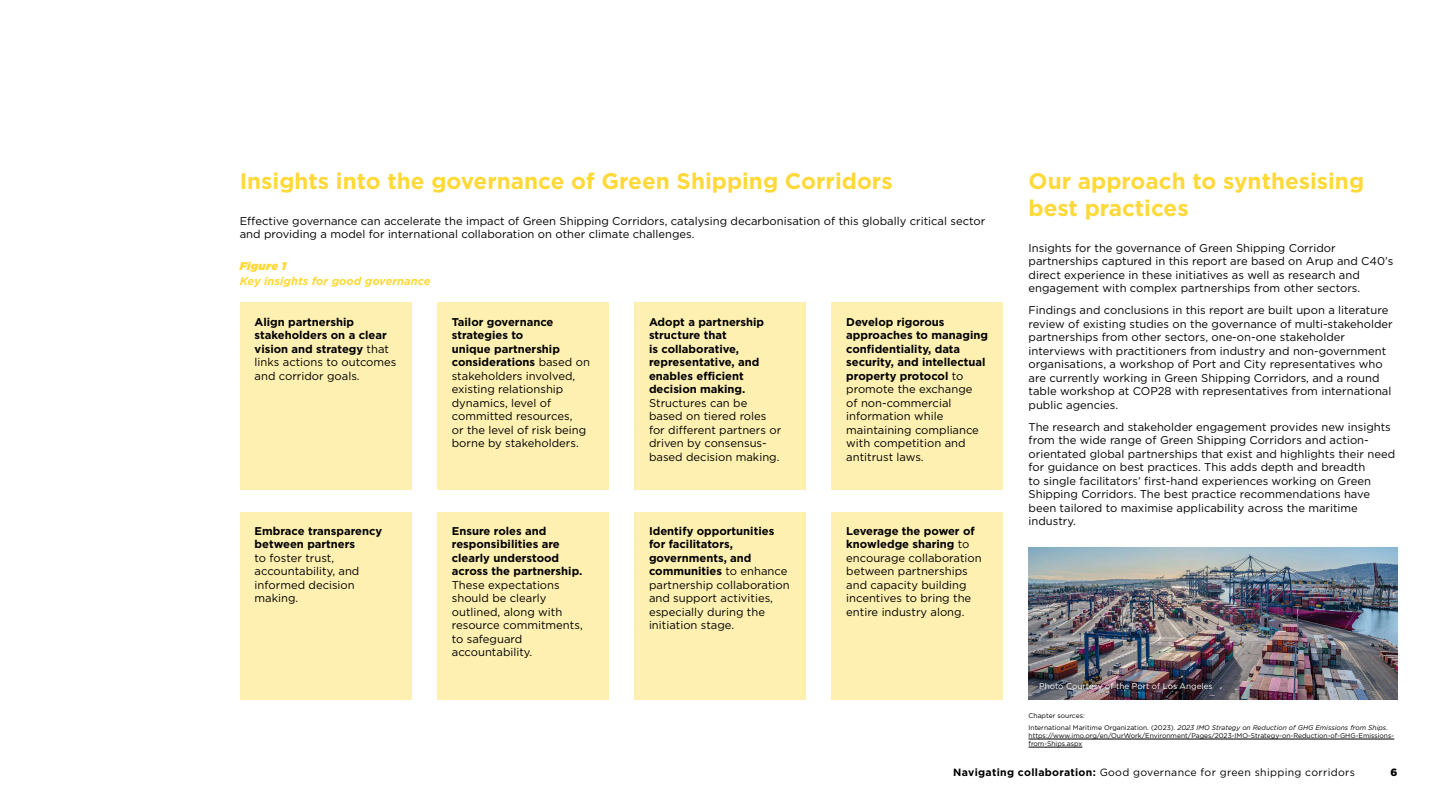
<style>
.page{position:relative;width:1440px;height:810px;background:#fff}
.page>*{position:absolute;margin:0;border:0;box-sizing:border-box;transform-origin:0 0}
.t1{font:700 22.5px/27px "Gotham";color:#fed939}
.t2{font:11.25px/13.5px "Gotham";color:#000}
.t3{font:700 11.25px/13.5px "Gotham";color:#000}
.t4{font:italic 700 11.25px "Gotham";color:#fed939}
.t5{font:italic 900 11.25px "Gotham";letter-spacing:.025em;color:#fed939}
.t6{font:10.5px "Gotham";letter-spacing:.03em;color:#000}
.t7{font:900 10.5px "Gotham";color:#000}
.t8{font:8.25px "Gotham";color:#fff}
.t9{font:6.75px/8.1px "Gotham";color:#000}
.s1{font-weight:400}
.s2{font-weight:700}
.s3{font-style:italic}
</style>
<div class="page">
<div style="left:240px;top:302px;width:171px;height:188px;background:#fef0b0"></div>
<div style="left:634px;top:302px;width:172px;height:188px;background:#fef0b0"></div>
<div style="left:437px;top:302px;width:172px;height:188px;background:#fef0b0"></div>
<div style="left:437px;top:512px;width:172px;height:187px;background:#fef0b0"></div>
<div style="left:831px;top:302px;width:172px;height:188px;background:#fef0b0"></div>
<div style="left:831px;top:512px;width:172px;height:187px;background:#fef0b0"></div>
<img style="left:1029px;top:547px;width:368px;height:152px">
<div style="left:1034px;top:678px;width:180px;height:15px;background:#000;opacity:.75"></div>
<div style="left:634px;top:512px;width:172px;height:187px;background:#fef0b0"></div>
<div style="left:240px;top:512px;width:171px;height:187px;background:#fef0b0"></div>
<hr style="left:1029px;top:739px;width:365px;height:1px;background:#000">
<hr style="left:1029px;top:747px;width:53px;height:1px;background:#000">
<p class="t1" style="left:240px;top:167px;width:654px">Insights into the governance of Green Shipping Corridors</p>
<p class="t2" style="left:240px;top:214px;width:747px">Effective governance can accelerate the impact of Green Shipping Corridors, catalysing decarbonisation of this globally critical sector and providing a model for international collaboration on other climate challenges.</p>
<p class="t5" style="left:240px;top:258px;width:48px">Figure 1</p>
<p class="t4" style="left:240px;top:274px;width:193px">Key insights for good governance</p>
<p class="t3" style="left:255px;top:315px;width:143px">Align partnership stakeholders on a clear vision and strategy <span class="s1">that links actions to outcomes and corridor goals.</span></p>
<p class="t3" style="left:649px;top:315px;width:134px">Adopt a partnership structure that<br>is collaborative, representative, and enables efficient decision making.<br><span class="s1">Structures can be based on tiered roles for different partners or driven by consensus&shy;based decision making.</span></p>
<p class="t2" style="left:452px;top:315px;width:140px"><span class="s2">Tailor governance strategies to<br>unique partnership considerations</span> based on stakeholders involved, existing relationship dynamics, level of committed resources,<br>or the level of risk being borne by stakeholders.</p>
<p class="t2" style="left:255px;top:524px;width:129px"><span class="s2">Embrace transparency between partners<br></span>to foster trust, accountability, and informed decision making.</p>
<p class="t2" style="left:452px;top:524px;width:132px"><span class="s2">Ensure roles and responsibilities are clearly understood across the partnership.<br></span>These expectations should be clearly outlined, along with resource commitments, to safeguard accountability.</p>
<p class="t2" style="left:649px;top:524px;width:142px"><span class="s2">Identify opportunities for facilitators, governments, and communities</span> to enhance partnership collaboration and support activities, especially during the initiation stage.</p>
<p class="t2" style="left:846px;top:315px;width:143px"><span class="s2">Develop rigorous approaches to managing confidentiality, data security, and intellectual property protocol</span> to promote the exchange<br>of non-commercial information while maintaining compliance with competition and antitrust laws.</p>
<p class="t2" style="left:846px;top:524px;width:137px"><span class="s2">Leverage the power of knowledge sharing</span> to encourage collaboration between partnerships and capacity building incentives to bring the entire industry along.</p>
<p class="t1" style="left:1029px;top:167px;width:337px">Our approach to synthesising best practices</p>
<p class="t2" style="left:1029px;top:241px;width:366px">Insights for the governance of Green Shipping Corridor partnerships captured in this report are based on Arup and C40’s direct experience in these initiatives as well as research and engagement with complex partnerships from other sectors.</p>
<p class="t2" style="left:1029px;top:303px;width:366px">Findings and conclusions in this report are built upon a literature review of existing studies on the governance of multi-stakeholder partnerships from other sectors, one-on-one stakeholder interviews with practitioners from industry and non-government organisations, a workshop of Port and City representatives who are currently working in Green Shipping Corridors, and a round table workshop at COP28 with representatives from international public agencies.</p>
<p class="t2" style="left:1029px;top:420px;width:368px">The research and stakeholder engagement provides new insights from the wide range of Green Shipping Corridors and action&shy;orientated global partnerships that exist and highlights their need for guidance on best practices. This adds depth and breadth<br>to single facilitators’ first-hand experiences working on Green Shipping Corridors. The best practice recommendations have been tailored to maximise applicability across the maritime industry.</p>
<p class="t8" style="left:1039px;top:681px;width:175px">Photo Courtesy of the Port of Los Angeles</p>
<p class="t9" style="left:1029px;top:711px;width:58px">Chapter sources:</p>
<p class="t9" style="left:1029px;top:723px;width:367px">International Maritime Organization. (2023). <span class="s3">2023 IMO Strategy on Reduction of GHG Emissions from Ships</span>. https://www.imo.org/en/OurWork/Environment/Pages/2023-IMO-Strategy-on-Reduction-of-GHG-Emissions&shy;from-Ships.aspx</p>
<p class="t6" style="left:953px;top:765px;width:403px"><span class="s2">Navigating collaboration:</span> Good governance for green shipping corridors</p>
<p class="t7" style="left:1391px;top:765px;width:8px">6</p>
</div>
